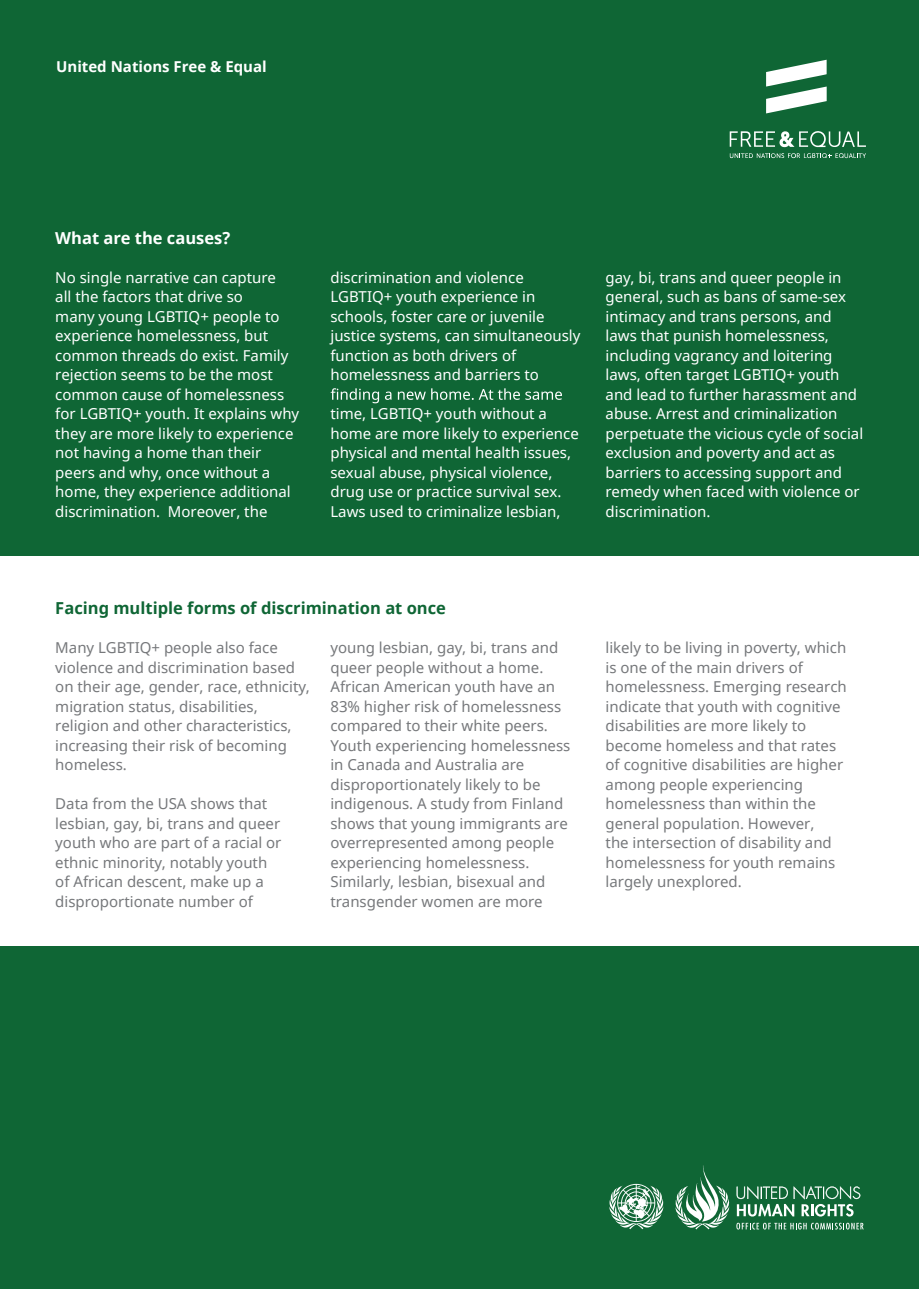
<style>
.page{position:relative;width:919px;height:1289px;background:#fff}
.page>*{position:absolute;margin:0;border:0;box-sizing:border-box;transform-origin:0 0}
.t1{font:700 16.5px "Noto Sans UI";color:#0f6635}
.t2{font:700 16.5px "Noto Sans UI";color:#fff}
.t3{font:15px/19.5px "Noto Sans UI";color:#76787b}
.t4{font:15px/19.5px "Noto Sans UI";color:#fff}
.t5{font:700 15px "Noto Sans UI";color:#fff}
</style>
<div class="page">
<div style="left:0;top:0;width:918px;height:169px;background:#0f6635"></div>
<div style="left:0;top:1141px;width:918px;height:147px;background:#0f6635"></div>
<svg style="left:609px;top:1183px;width:54px;height:46px"></svg>
<svg style="left:675px;top:1165px;width:54px;height:64px"></svg>
<svg style="left:736px;top:1186px;width:124px;height:30px"></svg>
<svg style="left:736px;top:1222px;width:127px;height:7px"></svg>
<svg style="left:766px;top:60px;width:60px;height:53px"></svg>
<svg style="left:729px;top:131px;width:136px;height:16px"></svg>
<svg style="left:729px;top:153px;width:136px;height:5px"></svg>
<div style="left:0;top:946px;width:918px;height:206px;background:#0f6635"></div>
<div style="left:0;top:166px;width:918px;height:389px;background:#0f6635"></div>
<svg style="left:330px;top:388px;width:232px;height:15px"></svg>
<p class="t5" style="left:56px;top:56px;width:212px">United Nations Free &amp; Equal</p>
<p class="t2" style="left:55px;top:226px;width:176px">What are the causes?</p>
<p class="t4" style="left:55px;top:267px;width:245px">No single narrative can capture<br>all the factors that drive so<br>many young LGBTIQ+ people to experience homelessness, but common threads do exist. Family rejection seems to be the most common cause of homelessness for LGBTIQ+ youth. It explains why they are more likely to experience not having a home than their peers and why, once without a home, they experience additional discrimination. Moreover, the</p>
<p class="t4" style="left:330px;top:267px;width:251px">discrimination and violence<br>LGBTIQ+ youth experience in schools, foster care or juvenile justice systems, can simultaneously function as both drivers of homelessness and barriers to</p>
<p class="t4" style="left:330px;top:403px;width:250px">time, LGBTIQ+ youth without a home are more likely to experience physical and mental health issues, sexual abuse, physical violence, drug use or practice survival sex.<br>Laws used to criminalize lesbian,</p>
<p class="t4" style="left:605px;top:267px;width:259px">gay, bi, trans and queer people in general, such as bans of same-sex intimacy and trans persons, and laws that punish homelessness, including vagrancy and loitering laws, often target LGBTIQ+ youth and lead to further harassment and abuse. Arrest and criminalization perpetuate the vicious cycle of social exclusion and poverty and act as barriers to accessing support and remedy when faced with violence or discrimination.</p>
<p class="t1" style="left:55px;top:596px;width:392px">Facing multiple forms of discrimination at once</p>
<p class="t3" style="left:55px;top:637px;width:256px">Many LGBTIQ+ people also face violence and discrimination based on their age, gender, race, ethnicity, migration status, disabilities, religion and other characteristics, increasing their risk of becoming homeless.</p>
<p class="t3" style="left:55px;top:793px;width:228px">Data from the USA shows that lesbian, gay, bi, trans and queer youth who are part of a racial or ethnic minority, notably youth of African descent, make up a disproportionate number of</p>
<p class="t3" style="left:330px;top:637px;width:241px">young lesbian, gay, bi, trans and queer people without a home.<br>African American youth have an<br>83% higher risk of homelessness compared to their white peers.<br>Youth experiencing homelessness in Canada and Australia are disproportionately likely to be indigenous. A study from Finland shows that young immigrants are overrepresented among people experiencing homelessness.<br>Similarly, lesbian, bisexual and transgender women are more</p>
<p class="t3" style="left:605px;top:637px;width:243px">likely to be living in poverty, which is one of the main drivers of homelessness. Emerging research indicate that youth with cognitive disabilities are more likely to become homeless and that rates of cognitive disabilities are higher among people experiencing homelessness than within the general population. However,<br>the intersection of disability and homelessness for youth remains largely unexplored.</p>
</div>
